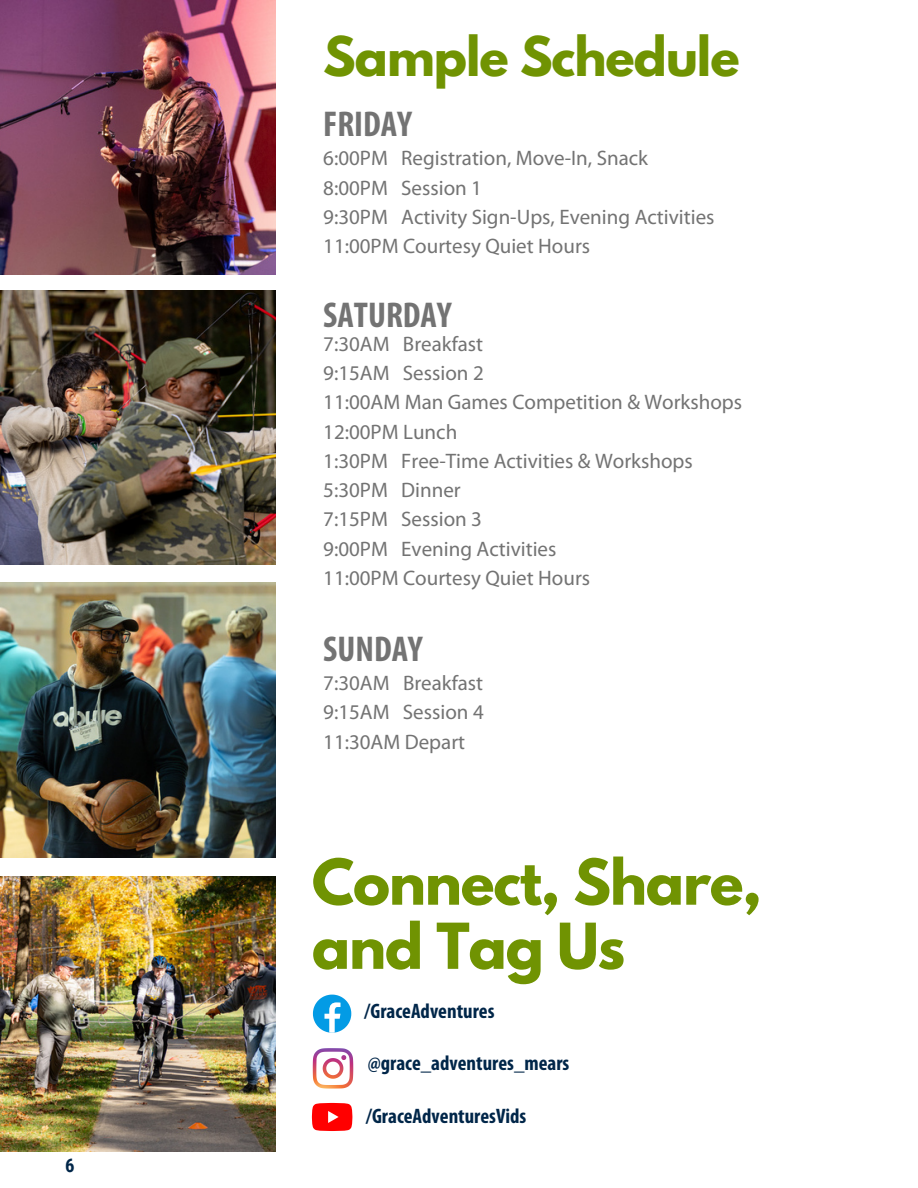
<style>
.page{position:relative;width:918px;height:1188px;background:#fff}
.page>*{position:absolute;margin:0;border:0;box-sizing:border-box;transform-origin:0 0}
.t1{font:700 55.95px/64.2px "League Spartan";letter-spacing:-.02em;color:#709302}
.t2{font:700 48.6px "League Spartan";letter-spacing:-.02em;color:#709302}
.t3{font:700 condensed 36px "Myriad Pro";color:#737373}
.t4{font:21px "Myriad Pro";color:#737373}
.t5{font:700 condensed 21px "Myriad Pro";color:#002649}
.t6{font:700 18.75px "Roboto Condensed";color:#002649}
</style>
<div class="page">
<img style="left:0;top:0;width:276px;height:274px">
<img style="left:0;top:290px;width:276px;height:275px">
<img style="left:0;top:877px;width:276px;height:274px">
<img style="left:0;top:583px;width:275px;height:274px">
<svg style="left:313px;top:995px;width:38px;height:38px"></svg>
<svg style="left:313px;top:1048px;width:40px;height:41px"></svg>
<svg style="left:312px;top:1103px;width:40px;height:28px"></svg>
<p class="t6" style="left:65px;top:1155px;width:11px">6</p>
<h2 class="t2" style="left:323px;top:32px;width:418px">Sample Schedule</h2>
<h3 class="t3" style="left:323px;top:109px;width:90px">FRIDAY</h3>
<p class="t4" style="left:323px;top:150px;width:326px">6:00PM Registration, Move-In, Snack</p>
<p class="t4" style="left:323px;top:179px;width:160px">8:00PM Session 1</p>
<p class="t4" style="left:323px;top:208px;width:393px">9:30PM Activity Sign-Ups, Evening Activities</p>
<p class="t4" style="left:323px;top:237px;width:268px">11:00PM Courtesy Quiet Hours</p>
<h3 class="t3" style="left:323px;top:300px;width:130px">SATURDAY</h3>
<p class="t4" style="left:323px;top:335px;width:161px">7:30AM Breakfast</p>
<p class="t4" style="left:323px;top:364px;width:162px">9:15AM Session 2</p>
<p class="t4" style="left:323px;top:394px;width:420px">11:00AM Man Games Competition &amp; Workshops</p>
<p class="t4" style="left:323px;top:423px;width:136px">12:00PM Lunch</p>
<p class="t4" style="left:323px;top:452px;width:371px">1:30PM Free-Time Activities &amp; Workshops</p>
<p class="t4" style="left:323px;top:481px;width:139px">5:30PM Dinner</p>
<p class="t4" style="left:323px;top:511px;width:160px">7:15PM Session 3</p>
<p class="t4" style="left:323px;top:540px;width:235px">9:00PM Evening Activities</p>
<p class="t4" style="left:323px;top:569px;width:268px">11:00PM Courtesy Quiet Hours</p>
<p class="t3" style="left:323px;top:634px;width:101px">SUNDAY</p>
<h3 class="t4" style="left:323px;top:674px;width:161px">7:30AM Breakfast</h3>
<p class="t4" style="left:323px;top:704px;width:162px">9:15AM Session 4</p>
<p class="t4" style="left:323px;top:733px;width:143px">11:30AM Depart</p>
<p class="t1" style="left:312px;top:857px;width:452px">Connect, Share, and Tag Us</p>
<h1 class="t5" style="left:365px;top:1003px;width:131px">/GraceAdventures</h1>
<p class="t5" style="left:368px;top:1054px;width:203px">@grace_adventures_mears</p>
<h4 class="t5" style="left:366px;top:1108px;width:162px">/GraceAdventuresVids</h4>
</div>
